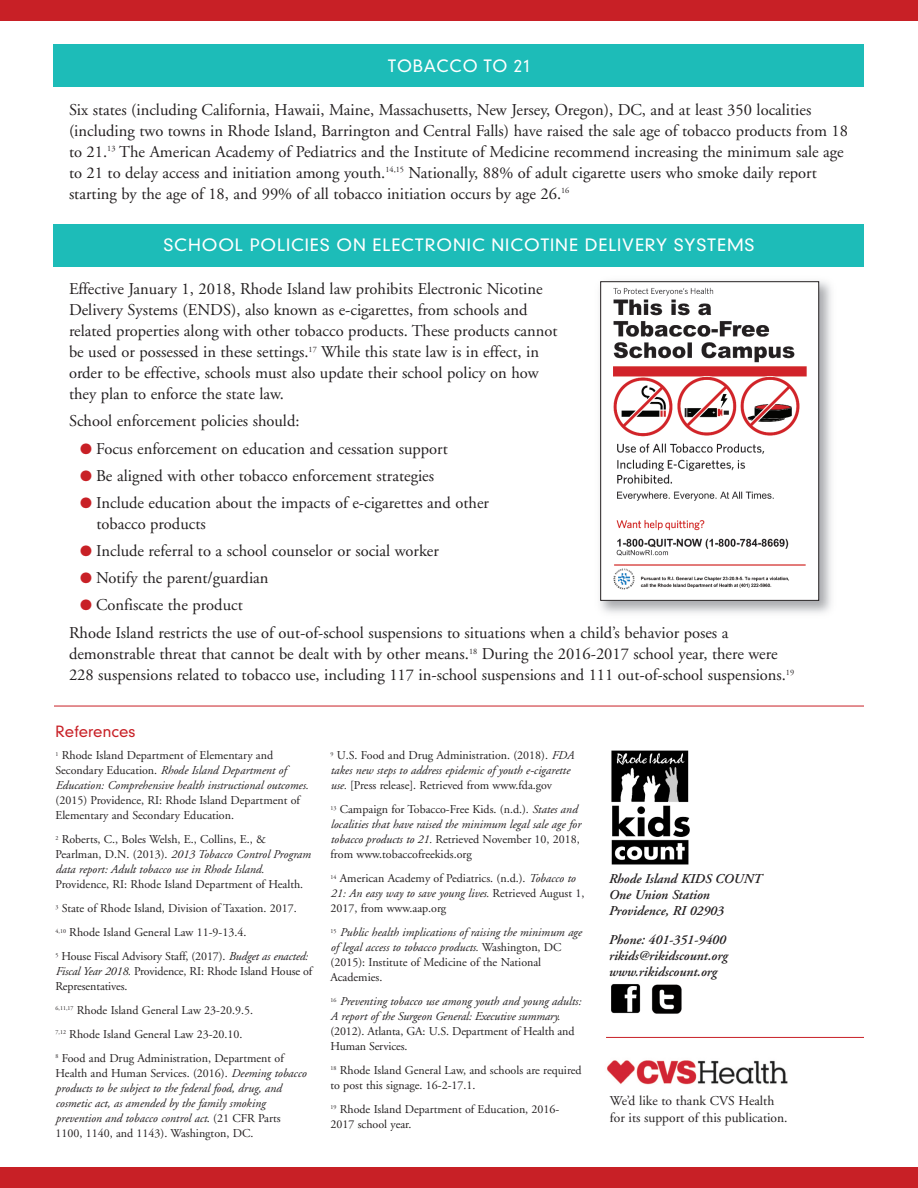
<style>
.page{position:relative;width:918px;height:1188px;background:#fff}
.page>*{position:absolute;margin:0;border:0;box-sizing:border-box;transform-origin:0 0}
.t1{font:16.5px/21px "Adobe Garamond";color:#231f20}
.t2{font:300 16.5px "DIN Neuzeit Grotesk";letter-spacing:.05em;color:#fff;scale:1.05 1}
.t3{font:300 16.5px "DIN Neuzeit Grotesk";letter-spacing:.05em;color:#fff}
.t4{font:300 15px "DIN Neuzeit Grotesk";color:#c82026}
.t5{font:italic 600 13.5px/16.2px "Adobe Garamond";color:#231f20}
.t6{font:13.5px/16.2px "Adobe Garamond";color:#231f20}
.t7{font:12px/15px "Adobe Garamond";color:#231f20}
.t8{font:italic 12px/15px "Adobe Garamond";color:#231f20}
.s1{color:#c82026}
.s2{font-style:normal}
.s3{font-style:italic}
</style>
<div class="page">
<div style="left:0;top:0;width:918px;height:21px;background:#c82026"></div>
<div style="left:0;top:1167px;width:918px;height:21px;background:#c82026"></div>
<div style="left:54px;top:44px;width:810px;height:43px;background:#1dbcb8"></div>
<div style="left:54px;top:224px;width:810px;height:42px;background:#1dbcb8"></div>
<hr style="left:54px;top:706px;width:810px;height:1px;background:#c82026">
<hr style="left:606px;top:1037px;width:258px;height:1px;background:#c82026">
<img style="left:611px;top:750px;width:79px;height:115px">
<img style="left:611px;top:984px;width:29px;height:30px">
<img style="left:651px;top:984px;width:31px;height:30px">
<img style="left:607px;top:1060px;width:181px;height:25px">
<img style="left:600px;top:281px;width:231px;height:332px">
<img style="left:602px;top:283px;width:215px;height:316px">
<div style="left:600px;top:281px;width:219px;height:320px;border:1px solid #231f20"></div>
<p class="t3" style="left:388px;top:59px;width:144px">TOBACCO TO 21</p>
<p class="t1" style="left:69px;top:100px;width:781px">Six states (including California, Hawaii, Maine, Massachusetts, New Jersey, Oregon), DC, and at least 350 localities (including two towns in Rhode Island, Barrington and Central Falls) have raised the sale age of tobacco products from 18 to 21.<sup>13</sup> The American Academy of Pediatrics and the Institute of Medicine recommend increasing the minimum sale age to 21 to delay access and initiation among youth.<sup>14,15</sup> Nationally, 88% of adult cigarette users who smoke daily report starting by the age of 18, and 99% of all tobacco initiation occurs by age 26.<sup>16</sup></p>
<p class="t2" style="left:163px;top:239px;width:564px">SCHOOL POLICIES ON ELECTRONIC NICOTINE DELIVERY SYSTEMS</p>
<p class="t1" style="left:69px;top:280px;width:490px">Effective January 1, 2018, Rhode Island law prohibits Electronic Nicotine Delivery Systems (ENDS), also known as e-cigarettes, from schools and related properties along with other tobacco products. These products cannot be used or possessed in these settings.<sup>17</sup> While this state law is in effect, in order to be effective, schools must also update their school policy on how they plan to enforce the state law.</p>
<p class="t1" style="left:69px;top:412px;width:232px">School enforcement policies should:</p>
<p class="t1" style="left:80px;top:440px;width:369px"><span class="s1">●</span> Focus enforcement on education and cessation support</p>
<p class="t1" style="left:80px;top:467px;width:355px"><span class="s1">●</span> Be aligned with other tobacco enforcement strategies</p>
<p class="t1" style="left:97px;top:494px;width:394px;text-indent:-16px"><span class="s1">●</span> Include education about the impacts of e-cigarettes and other tobacco products</p>
<p class="t1" style="left:80px;top:542px;width:360px"><span class="s1">●</span> Include referral to a school counselor or social worker</p>
<p class="t1" style="left:80px;top:569px;width:190px"><span class="s1">●</span> Notify the parent/guardian</p>
<p class="t1" style="left:80px;top:596px;width:164px"><span class="s1">●</span> Confiscate the product</p>
<p class="t1" style="left:69px;top:624px;width:727px">Rhode Island restricts the use of out-of-school suspensions to situations when a child’s behavior poses a demonstrable threat that cannot be dealt with by other means.<sup>18</sup> During the 2016-2017 school year, there were<br>228 suspensions related to tobacco use, including 117 in-school suspensions and 111 out-of-school suspensions.<sup>19</sup></p>
<p class="t4" style="left:56px;top:725px;width:82px">References</p>
<p class="t8" style="left:55px;top:749px;width:255px"><sup>1</sup> <span class="s2">Rhode Island Department of Elementary and<br>Secondary Education.</span> Rhode Island Department of<br>Education: Comprehensive health instructional outcomes.</p>
<p class="t7" style="left:56px;top:794px;width:246px">(2015) Providence, RI: Rhode Island Department of<br>Elementary and Secondary Education.</p>
<p class="t8" style="left:55px;top:833px;width:257px"><sup>2</sup> <span class="s2">Roberts, C., Boles Welsh, E., Collins, E., &amp;<br>Pearlman, D.N. (2013).</span> 2013 Tobacco Control Program data report: Adult tobacco use in Rhode Island.</p>
<p class="t7" style="left:55px;top:874px;width:254px;line-height:24px">Providence, RI: Rhode Island Department of Health.<br><sup>3</sup> State of Rhode Island, Division of Taxation. 2017.<br><sup>4,10</sup> Rhode Island General Law 11-9-13.4.<br><sup>5</sup> House Fiscal Advisory Staff, (2017). <span class="s3">Budget as enacted:</span></p>
<p class="t7" style="left:55px;top:965px;width:258px"><span class="s3">Fiscal Year 2018.</span> Providence, RI: Rhode Island House of<br>Representatives.</p>
<p class="t7" style="left:56px;top:1000px;width:230px;line-height:24px"><sup>6,11,17</sup> Rhode Island General Law 23-20.9.5.<br><sup>7,12</sup> Rhode Island General Law 23-20.10.<br><sup>8</sup> Food and Drug Administration, Department of</p>
<p class="t8" style="left:55px;top:1067px;width:252px"><span class="s2">Health and Human Services. (2016).</span> Deeming tobacco products to be subject to the federal food, drug, and cosmetic act, as amended by the family smoking prevention and tobacco control act<span class="s2">. (21 CFR Parts 1100, 1140, and 1143). Washington, DC.</span></p>
<p class="t7" style="left:330px;top:749px;width:245px"><sup>9</sup> U.S. Food and Drug Administration. (2018). <span class="s3">FDA takes new steps to address epidemic of youth e-cigarette use.</span> [Press release]. Retrieved from www.fda.gov</p>
<p class="t7" style="left:330px;top:803px;width:252px"><sup>13</sup> Campaign for Tobacco-Free Kids. (n.d.). <span class="s3">States and localities that have raised the minimum legal sale age for tobacco products to 21.</span> Retrieved November 10, 2018, from www.tobaccofreekids.org</p>
<p class="t7" style="left:330px;top:872px;width:255px"><sup>14</sup> American Academy of Pediatrics. (n.d.). <span class="s3">Tobacco to<br>21: An easy way to save young lives.</span> Retrieved August 1,<br>2017, from www.aap.org</p>
<p class="t8" style="left:330px;top:926px;width:253px"><sup>15</sup> Public health implications of raising the minimum age of legal access to tobacco products. <span class="s2">Washington, DC (2015): Institute of Medicine of the National Academies.</span></p>
<p class="t8" style="left:330px;top:995px;width:252px"><sup>16</sup> Preventing tobacco use among youth and young adults:<br>A report of the Surgeon General: Executive summary.</p>
<p class="t7" style="left:330px;top:1025px;width:246px">(2012). Atlanta, GA: U.S. Department of Health and<br>Human Services.</p>
<p class="t7" style="left:330px;top:1064px;width:253px"><sup>18</sup> Rhode Island General Law, and schools are required to post this signage. 16-2-17.1.</p>
<p class="t7" style="left:330px;top:1103px;width:230px"><sup>19</sup> Rhode Island Department of Education, 2016-<br>2017 school year.</p>
<p class="t5" style="left:608px;top:872px;width:155px">Rhode Island KIDS COUNT<br>One Union Station<br>Providence, RI 02903</p>
<p class="t5" style="left:608px;top:932px;width:120px">Phone: 401-351-9400 rikids@rikidscount.org www.rikidscount.org</p>
<p class="t6" style="left:610px;top:1094px;width:179px">We’d like to thank CVS Health for its support of this publication.</p>
</div>
